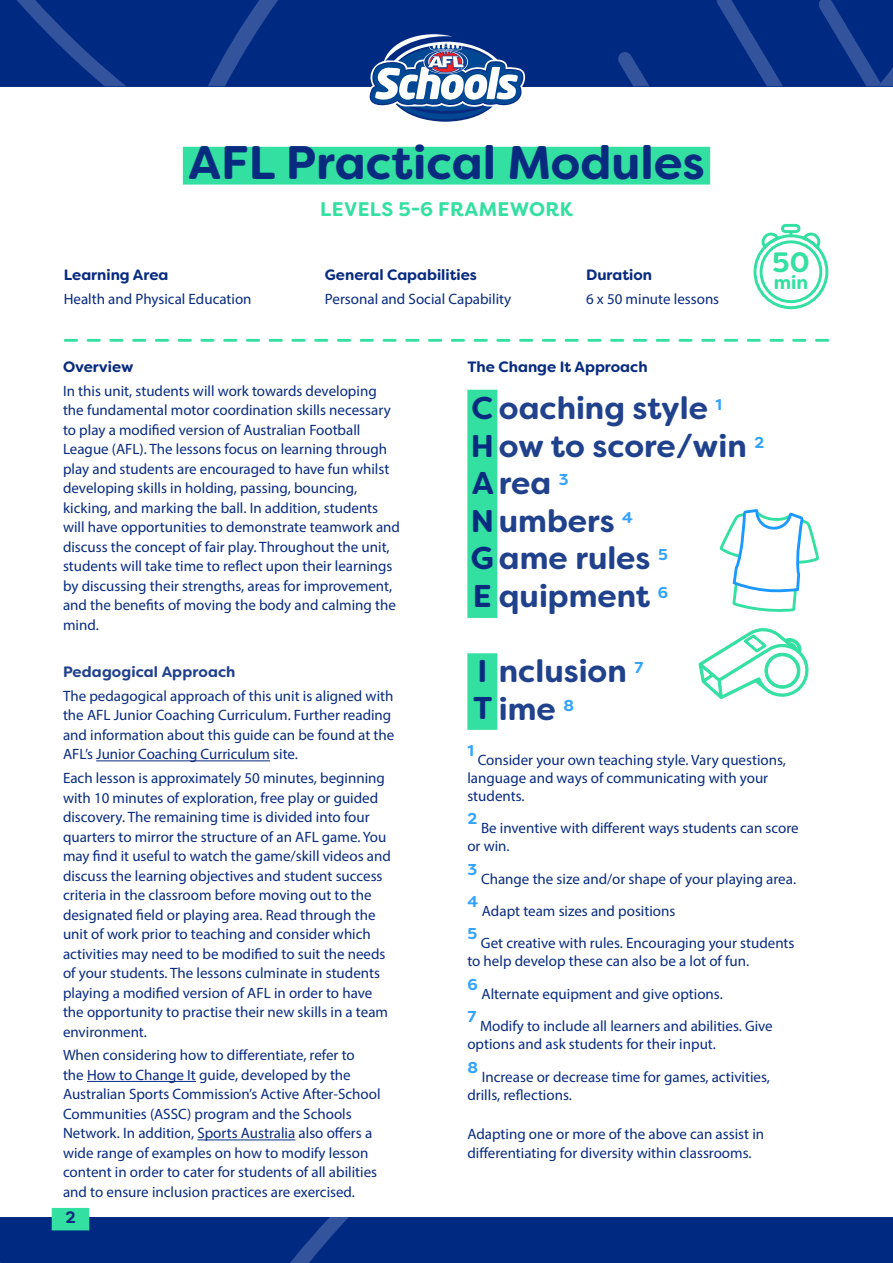
<style>
.page{position:relative;width:893px;height:1263px;background:#fff}
.page>*{position:absolute;margin:0;border:0;box-sizing:border-box;transform-origin:0 0}
.t1{font:700 47.1px "Filson Soft";color:#082b80}
.t2{font:700 31.5px/37.5px "Filson Soft";color:#20418c}
.t3{font:700 28.05px "Filson Soft";color:#33e0a1}
.t4{font:700 19.65px "Filson Soft";letter-spacing:.02em;color:#33e0a1}
.t5{font:700 19.05px "Filson Soft";color:#33e0a1}
.t6{font:700 16.5px "Filson Soft";color:#082b80}
.t7{font:700 15.75px "Filson Soft";color:#33a3ff}
.t8{font:15px/19.5px "Myriad Pro";color:#082b80}
.t9{font:700 15px "Filson Soft";color:#082b80}
.t10{font:700 15px "Filson Soft";letter-spacing:.01em;color:#20418c}
.s1{color:#082b80}
</style>
<div class="page">
<div style="left:0;top:1217px;width:893px;height:46px;background:#002982"></div>
<svg style="left:0;top:1217px;width:349px;height:46px"></svg>
<div style="left:0;top:0;width:893px;height:86px;background:#002982"></div>
<svg style="left:17px;top:0;width:261px;height:86px"></svg>
<svg style="left:618px;top:0;width:275px;height:86px"></svg>
<svg style="left:368px;top:34px;width:157px;height:88px"></svg>
<div style="left:52px;top:1208px;width:37px;height:22px;background:#33e0a1"></div>
<div style="left:183px;top:147px;width:527px;height:38px;background:#33e0a1"></div>
<hr style="left:96px;top:760px;width:174px;height:1px;background:#082b80">
<hr style="left:87px;top:1081px;width:109px;height:1px;background:#082b80">
<hr style="left:197px;top:1139px;width:98px;height:1px;background:#082b80">
<div style="left:467px;top:390px;width:30px;height:228px;background:#33e0a1"></div>
<div style="left:467px;top:653px;width:30px;height:77px;background:#33e0a1"></div>
<svg style="left:753px;top:224px;width:75px;height:85px"></svg>
<svg style="left:698px;top:628px;width:111px;height:71px"></svg>
<svg style="left:720px;top:509px;width:99px;height:103px"></svg>
<svg style="left:65px;top:339px;width:763px;height:3px"></svg>
<h1 class="t1" style="left:188px;top:132px;width:518px">AFL Practical Modules</h1>
<p class="t9" style="left:64px;top:265px;width:106px">Learning Area</p>
<p class="t8" style="left:64px;top:289px;width:189px">Health and Physical Education</p>
<h3 class="t4" style="left:320px;top:196px;width:254px">LEVELS 5-6 FRAMEWORK</h3>
<p class="t9" style="left:325px;top:265px;width:154px">General Capabilities</p>
<p class="t8" style="left:325px;top:289px;width:188px">Personal and Social Capability</p>
<p class="t9" style="left:586px;top:265px;width:68px">Duration</p>
<p class="t8" style="left:586px;top:289px;width:135px">6 x 50 minute lessons</p>
<h3 class="t3" style="left:772px;top:244px;width:39px">50</h3>
<p class="t5" style="left:774px;top:270px;width:36px">min</p>
<p class="t9" style="left:63px;top:357px;width:72px">Overview</p>
<p class="t8" style="left:63px;top:380px;width:339px">In this unit, students will work towards developing the fundamental motor coordination skills necessary to play a modified version of Australian Football League (AFL). The lessons focus on learning through play and students are encouraged to have fun whilst developing skills in holding, passing, bouncing, kicking, and marking the ball. In addition, students will have opportunities to demonstrate teamwork and discuss the concept of fair play. Throughout the unit, students will take time to reflect upon their learnings by discussing their strengths, areas for improvement, and the benefits of moving the body and calming the mind.</p>
<p class="t10" style="left:63px;top:662px;width:174px">Pedagogical Approach</p>
<p class="t8" style="left:63px;top:686px;width:333px">The pedagogical approach of this unit is aligned with the AFL Junior Coaching Curriculum. Further reading and information about this guide can be found at the AFL’s Junior Coaching Curriculum site.</p>
<p class="t8" style="left:63px;top:768px;width:329px">Each lesson is approximately 50 minutes, beginning with 10 minutes of exploration, free play or guided discovery. The remaining time is divided into four quarters to mirror the structure of an AFL game. You may find it useful to watch the game/skill videos and discuss the learning objectives and student success criteria in the classroom before moving out to the designated field or playing area. Read through the unit of work prior to teaching and consider which activities may need to be modified to suit the needs of your students. The lessons culminate in students playing a modified version of AFL in order to have the opportunity to practise their new skills in a team environment.</p>
<p class="t8" style="left:63px;top:1045px;width:319px">When considering how to differentiate, refer to<br>the How to Change It guide, developed by the Australian Sports Commission’s Active After-School Communities (ASSC) program and the Schools Network. In addition, Sports Australia also offers a wide range of examples on how to modify lesson content in order to cater for students of all abilities and to ensure inclusion practices are exercised.</p>
<p class="t6" style="left:65px;top:1206px;width:12px">2</p>
<p class="t9" style="left:467px;top:357px;width:182px">The Change It Approach</p>
<h2 class="t2" style="left:471px;top:390px;width:295px"><span class="s1">C</span> oaching style <sup>1<br></sup><span class="s1">H</span> ow to score/win <sup>2<br></sup><span class="s1">A</span> rea <sup>3<br></sup><span class="s1">N</span>umbers <sup>4<br></sup><span class="s1">G</span> ame rules <sup>5<br></sup><span class="s1">E</span> quipment <sup>6</sup></h2>
<h2 class="t2" style="left:473px;top:652px;width:172px"><span class="s1">I</span> nclusion <sup>7<br></sup><span class="s1">T</span> ime <sup>8</sup></h2>
<p class="t7" style="left:467px;top:740px;width:8px">1</p>
<p class="t8" style="left:467px;top:750px;width:320px;line-height:18px;text-indent:10px">Consider your own teaching style. Vary questions, language and ways of communicating with your students.</p>
<p class="t7" style="left:467px;top:808px;width:11px">2</p>
<p class="t8" style="left:467px;top:819px;width:333px;line-height:18px;text-indent:14px">Be inventive with different ways students can score or win.</p>
<p class="t7" style="left:467px;top:859px;width:11px">3</p>
<p class="t8" style="left:481px;top:868px;width:317px">Change the size and/or shape of your playing area.</p>
<p class="t7" style="left:467px;top:891px;width:12px">4</p>
<p class="t8" style="left:482px;top:901px;width:195px">Adapt team sizes and positions</p>
<p class="t7" style="left:467px;top:924px;width:11px">5</p>
<p class="t8" style="left:467px;top:934px;width:329px;line-height:18px;text-indent:14px">Get creative with rules. Encouraging your students to help develop these can also be a lot of fun.</p>
<p class="t7" style="left:467px;top:974px;width:12px">6</p>
<p class="t8" style="left:482px;top:984px;width:243px">Alternate equipment and give options.</p>
<p class="t7" style="left:467px;top:1006px;width:10px">7</p>
<p class="t8" style="left:467px;top:1017px;width:307px;line-height:18px;text-indent:13px">Modify to include all learners and abilities. Give options and ask students for their input.</p>
<p class="t7" style="left:467px;top:1057px;width:12px">8</p>
<p class="t8" style="left:467px;top:1067px;width:304px;line-height:18px;text-indent:14px">Increase or decrease time for games, activities, drills, reflections.</p>
<p class="t8" style="left:467px;top:1123px;width:298px">Adapting one or more of the above can assist in differentiating for diversity within classrooms.</p>
</div>
